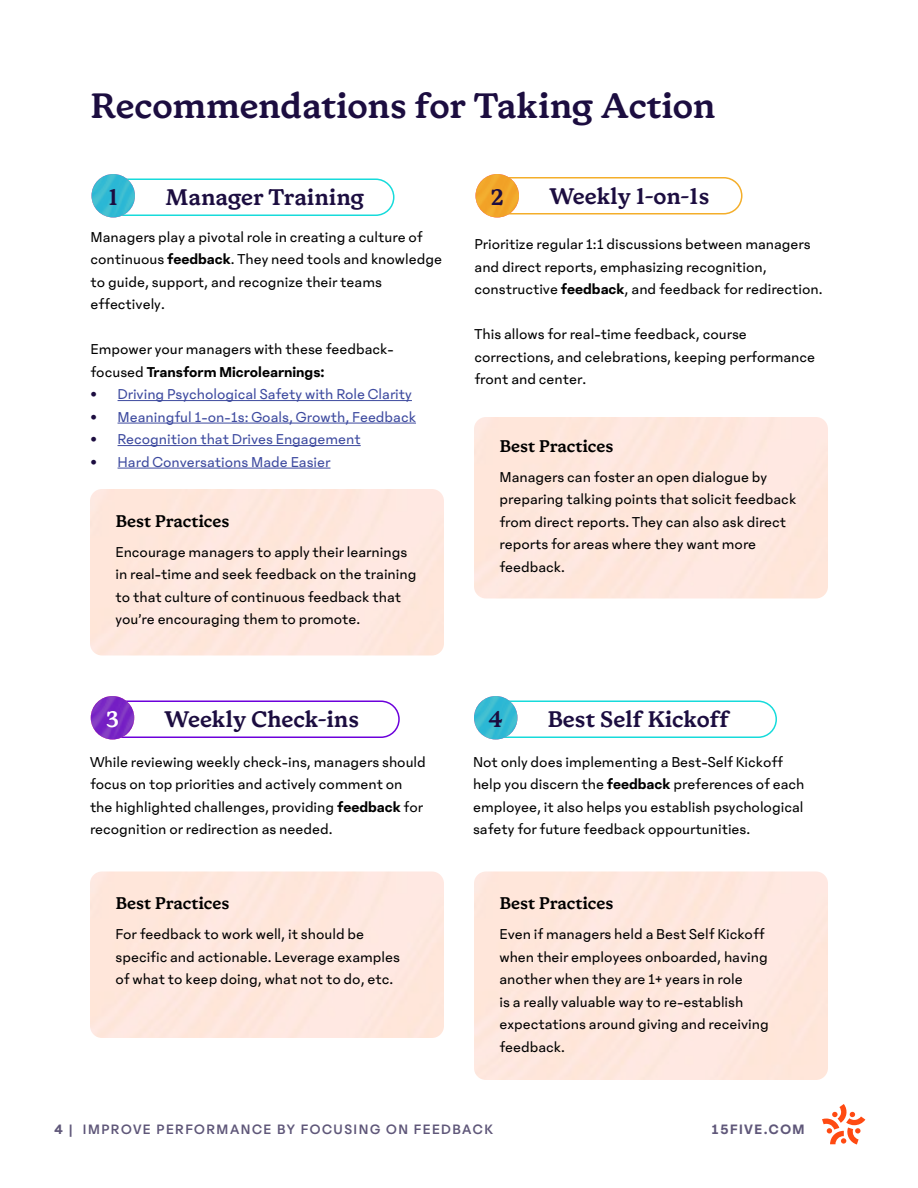
<style>
.page{position:relative;width:918px;height:1188px;background:#fff}
.page>*{position:absolute;margin:0;border:0;box-sizing:border-box;transform-origin:0 0}
.t1{font:600 37.5px "Cornbread Honey";letter-spacing:-.005em;color:#1c0d40}
.t2{font:600 24px "Cornbread Honey";color:#1c0d40}
.t3{font:600 24px "Cornbread Honey";color:#fff}
.t4{font:600 18px "Cornbread Honey";color:#000}
.t5{font:15.75px/22.5px "Phantom Sans";color:#000}
.t6{font:15.75px "Phantom Sans";color:#3d4a9f}
.t7{font:500 15px "Phantom Sans";letter-spacing:.1em;color:#5f5779}
.t8{font:600 15px "Phantom Sans";letter-spacing:.1em;color:#5f5779}
.s1{font-weight:600}
.s2{color:#1c0d40}
</style>
<div class="page">
<svg style="left:822px;top:1104px;width:43px;height:40px"></svg>
<svg style="left:124px;top:178px;width:271px;height:38px"></svg>
<svg style="left:509px;top:177px;width:234px;height:38px"></svg>
<hr style="left:118px;top:400px;width:294px;height:1px;background:#3d4a9f">
<hr style="left:118px;top:423px;width:298px;height:1px;background:#3d4a9f">
<hr style="left:118px;top:445px;width:243px;height:1px;background:#3d4a9f">
<hr style="left:118px;top:468px;width:212px;height:1px;background:#3d4a9f">
<img style="left:92px;top:174px;width:43px;height:44px;border-radius:22px">
<img style="left:476px;top:174px;width:43px;height:44px;border-radius:22px">
<svg style="left:123px;top:700px;width:277px;height:38px"></svg>
<img style="left:91px;top:696px;width:43px;height:44px;border-radius:22px">
<svg style="left:506px;top:700px;width:271px;height:38px"></svg>
<img style="left:474px;top:696px;width:44px;height:44px;border-radius:22px">
<h1 class="t1" style="left:90px;top:83px;width:627px">Recommendations for Taking Action</h1>
<h2 class="t2" style="left:165px;top:183px;width:201px">Manager Training</h2>
<h2 class="t2" style="left:549px;top:182px;width:162px">Weekly 1-on-1s</h2>
<p class="t5" style="left:91px;top:225px;width:353px">Managers play a pivotal role in creating a culture of continuous <span class="s1">feedback</span>. They need tools and knowledge to guide, support, and recognize their teams effectively.</p>
<p class="t5" style="left:91px;top:338px;width:305px">Empower your managers with these feedback&shy;focused <span class="s1">Transform Microlearnings:</span></p>
<p class="t6" style="left:91px;top:385px;width:323px"><span class="s2">•</span> Driving Psychological Safety with Role Clarity</p>
<p class="t6" style="left:91px;top:408px;width:327px"><span class="s2">•</span> Meaningful 1-on-1s: Goals, Growth, Feedback</p>
<p class="t6" style="left:91px;top:430px;width:272px"><span class="s2">•</span> Recognition that Drives Engagement</p>
<p class="t6" style="left:91px;top:453px;width:241px"><span class="s2">•</span> Hard Conversations Made Easier</p>
<h2 class="t2" style="left:109px;top:182px;width:11px">1</h2>
<h2 class="t2" style="left:491px;top:182px;width:15px">2</h2>
<p class="t5" style="left:475px;top:233px;width:350px">Prioritize regular 1:1 discussions between managers and direct reports, emphasizing recognition, constructive <span class="s1">feedback</span>, and feedback for redirection.</p>
<p class="t5" style="left:475px;top:323px;width:342px">This allows for real-time feedback, course corrections, and celebrations, keeping performance front and center.</p>
<p class="t4" style="left:500px;top:435px;width:116px">Best Practices</p>
<p class="t4" style="left:116px;top:510px;width:116px">Best Practices</p>
<p class="t5" style="left:116px;top:540px;width:302px">Encourage managers to apply their learnings in real-time and seek feedback on the training to that culture of continuous feedback that you’re encouraging them to promote.</p>
<p class="t5" style="left:500px;top:465px;width:298px">Managers can foster an open dialogue by preparing talking points that solicit feedback from direct reports. They can also ask direct reports for areas where they want more feedback.</p>
<h2 class="t2" style="left:489px;top:704px;width:15px">4</h2>
<h2 class="t3" style="left:106px;top:704px;width:15px">3</h2>
<h2 class="t2" style="left:164px;top:705px;width:196px">Weekly Check-ins</h2>
<h2 class="t2" style="left:548px;top:705px;width:183px">Best Self Kickoff</h2>
<p class="t5" style="left:473px;top:750px;width:333px">Not only does implementing a Best-Self Kickoff help you discern the <span class="s1">feedback</span> preferences of each employee, it also helps you establish psychological safety for future feedback oppourtunities.</p>
<p class="t5" style="left:90px;top:750px;width:337px">While reviewing weekly check-ins, managers should focus on top priorities and actively comment on the highlighted challenges, providing <span class="s1">feedback</span> for recognition or redirection as needed.</p>
<p class="t4" style="left:116px;top:892px;width:116px">Best Practices</p>
<p class="t5" style="left:116px;top:923px;width:286px">For feedback to work well, it should be specific and actionable. Leverage examples of what to keep doing, what not to do, etc.</p>
<p class="t4" style="left:500px;top:892px;width:116px">Best Practices</p>
<p class="t5" style="left:500px;top:923px;width:271px">Even if managers held a Best Self Kickoff when their employees onboarded, having another when they are 1+ years in role<br>is a really valuable way to re-establish expectations around giving and receiving feedback.</p>
<p class="t7" style="left:54px;top:1121px;width:440px"><span class="s1">4</span> | IMPROVE PERFORMANCE BY FOCUSING ON FEEDBACK</p>
<p class="t8" style="left:712px;top:1121px;width:94px">15FIVE.COM</p>
</div>
